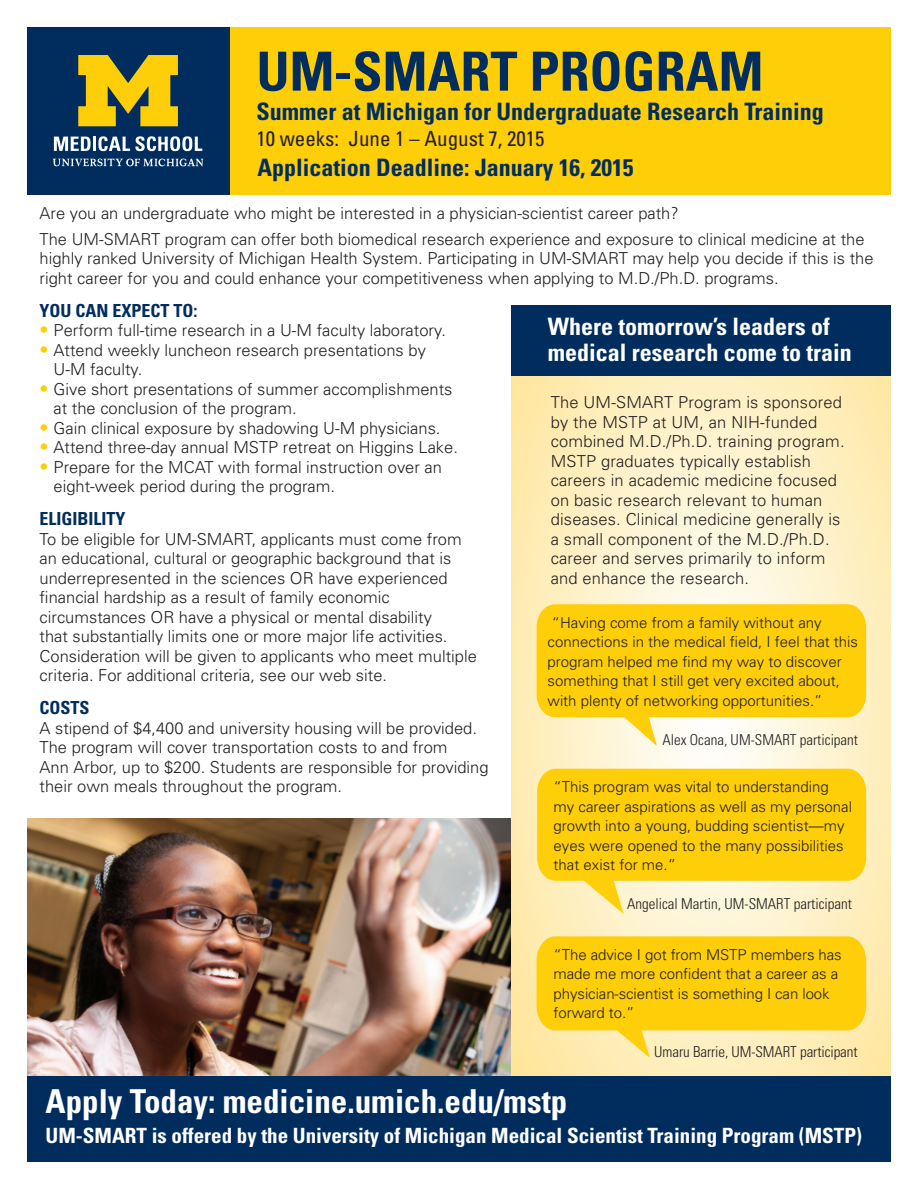
<style>
.page{position:relative;width:918px;height:1188px;background:#fff}
.page>*{position:absolute;margin:0;border:0;box-sizing:border-box;transform-origin:0 0}
.t1{font:700 condensed 54px "Univers";color:#002d5e}
.t2{font:700 condensed 33px "Univers";color:#fff}
.t3{font:700 condensed 24px "Univers";color:#002d5e}
.t4{font:700 condensed 24px/25.5px "Univers";color:#fff}
.t5{font:700 condensed 21px "Univers";color:#fff}
.t6{font:condensed 21px "Univers";color:#231f20}
.t7{font:700 condensed 18px "Univers";color:#002d5e}
.t8{font:300 16.5px/19.5px "Univers";color:#231f20}
.t9{font:300 15px/19.5px "Univers";color:#231f20}
.t10{font:300 condensed 15px "Univers";color:#231f20}
.s1{font-size:18px;color:#fece08}
</style>
<div class="page">
<img style="left:27px;top:818px;width:484px;height:258px">
<svg style="left:511px;top:376px;width:380px;height:700px;background:#feefc3"></svg>
<div style="left:27px;top:27px;width:864px;height:167px;background:#fece08"></div>
<div style="left:27px;top:27px;width:202px;height:167px;background:#002d5e"></div>
<svg style="left:53px;top:158px;width:150px;height:8px"></svg>
<svg style="left:54px;top:137px;width:37px;height:14px"></svg>
<hr style="left:93px;top:137px;width:3px;height:14px;background:#fff">
<svg style="left:98px;top:136px;width:104px;height:15px"></svg>
<svg style="left:78px;top:55px;width:100px;height:71px"></svg>
<div style="left:511px;top:306px;width:380px;height:70px;background:#002d5e"></div>
<div style="left:27px;top:1076px;width:864px;height:85px;background:#002d5e"></div>
<svg style="left:537px;top:604px;width:329px;height:142px;background:#fed633"></svg>
<svg style="left:537px;top:769px;width:329px;height:145px;background:#fed635"></svg>
<svg style="left:537px;top:936px;width:329px;height:122px;background:#fed530"></svg>
<p class="t1" style="left:256px;top:38px;width:509px">UM-SMART PROGRAM</p>
<p class="t3" style="left:256px;top:97px;width:569px">Summer at Michigan for Undergraduate Research Training</p>
<p class="t6" style="left:256px;top:125px;width:290px">10 weeks: June 1 – August 7, 2015</p>
<p class="t3" style="left:257px;top:153px;width:377px">Application Deadline: January 16, 2015</p>
<p class="t8" style="left:40px;top:202px;width:641px">Are you an undergraduate who might be interested in a physician-scientist career path?</p>
<p class="t8" style="left:40px;top:229px;width:836px">The UM-SMART program can offer both biomedical research experience and exposure to clinical medicine at the highly ranked University of Michigan Health System. Participating in UM-SMART may help you decide if this is the right career for you and could enhance your competitiveness when applying to M.D./Ph.D. programs.</p>
<p class="t7" style="left:40px;top:299px;width:160px">YOU CAN EXPECT TO:</p>
<p class="t8" style="left:40px;top:320px;width:408px"><span class="s1">•</span> Perform full-time research in a U-M faculty laboratory.</p>
<p class="t8" style="left:54px;top:340px;width:374px;text-indent:-14px"><span class="s1">•</span> Attend weekly luncheon research presentations by<br>U-M faculty.</p>
<p class="t8" style="left:54px;top:379px;width:400px;text-indent:-14px"><span class="s1">•</span> Give short presentations of summer accomplishments at the conclusion of the program.</p>
<p class="t8" style="left:40px;top:418px;width:402px"><span class="s1">•</span> Gain clinical exposure by shadowing U-M physicians.</p>
<p class="t8" style="left:40px;top:437px;width:420px"><span class="s1">•</span> Attend three-day annual MSTP retreat on Higgins Lake.</p>
<p class="t8" style="left:54px;top:457px;width:390px;text-indent:-14px"><span class="s1">•</span> Prepare for the MCAT with formal instruction over an eight-week period during the program.</p>
<p class="t7" style="left:40px;top:508px;width:88px">ELIGIBILITY</p>
<p class="t8" style="left:40px;top:529px;width:439px">To be eligible for UM-SMART, applicants must come from an educational, cultural or geographic background that is underrepresented in the sciences OR have experienced financial hardship as a result of family economic circumstances OR have a physical or mental disability<br>that substantially limits one or more major life activities.<br>Consideration will be given to applicants who meet multiple criteria. For additional criteria, see our web site.</p>
<p class="t7" style="left:40px;top:697px;width:52px">COSTS</p>
<p class="t8" style="left:40px;top:718px;width:451px">A stipend of $4,400 and university housing will be provided.<br>The program will cover transportation costs to and from<br>Ann Arbor, up to $200. Students are responsible for providing their own meals throughout the program.</p>
<p class="t4" style="left:548px;top:314px;width:305px">Where tomorrow’s leaders of medical research come to train</p>
<p class="t8" style="left:551px;top:392px;width:295px">The UM-SMART Program is sponsored by the MSTP at UM, an NIH-funded combined M.D./Ph.D. training program.<br>MSTP graduates typically establish careers in academic medicine focused on basic research relevant to human diseases. Clinical medicine generally is a small component of the M.D./Ph.D. career and serves primarily to inform and enhance the research.</p>
<p class="t9" style="left:548px;top:612px;width:312px">“Having come from a family without any connections in the medical field, I feel that this program helped me find my way to discover something that I still get very excited about, with plenty of networking opportunities.”</p>
<p class="t10" style="left:662px;top:730px;width:197px">Alex Ocana, UM-SMART participant</p>
<p class="t9" style="left:554px;top:777px;width:300px">“This program was vital to understanding my career aspirations as well as my personal growth into a young, budding scientist—my eyes were opened to the many possibilities that exist for me.”</p>
<p class="t10" style="left:627px;top:895px;width:226px">Angelical Martin, UM-SMART participant</p>
<p class="t9" style="left:554px;top:944px;width:290px">“The advice I got from MSTP members has made me more confident that a career as a physician-scientist is something I can look forward to.”</p>
<p class="t10" style="left:654px;top:1043px;width:205px">Umaru Barrie, UM-SMART participant</p>
<p class="t2" style="left:46px;top:1081px;width:523px">Apply Today: medicine.umich.edu/mstp</p>
<p class="t5" style="left:46px;top:1123px;width:818px">UM-SMART is offered by the University of Michigan Medical Scientist Training Program (MSTP)</p>
</div>
